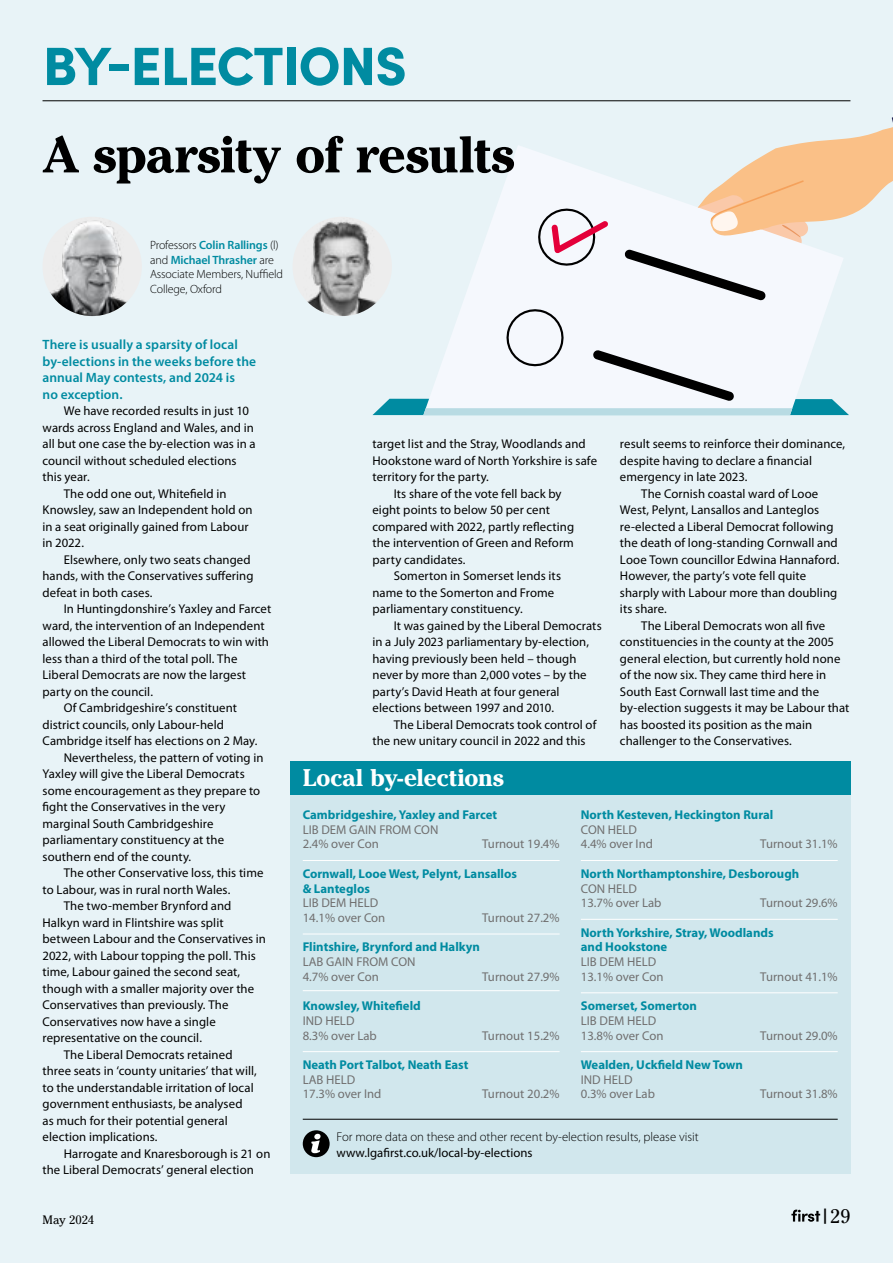
<style>
.page{position:relative;width:893px;height:1263px;background:#e8f3f7}
.page>*{position:absolute;margin:0;border:0;box-sizing:border-box;transform-origin:0 0}
.feature_standfirst_serif{font:900 54px "Sofia Pro";letter-spacing:-.02em;color:#008ba1}
.feature_standfirst_serif-2{font:700 51px "Cheltenham Std";color:#000}
.t1{font:700 24px "Cheltenham Std";color:#fff}
.t2{font:19.5px "Cheltenham Std";color:#000}
.body_copy{font:600 13.5px/16.5px "Myriad Pro";letter-spacing:.005em;color:#008ba1}
.body_copy-2{font:12.75px/16.5px "Myriad Pro";letter-spacing:.005em;color:#000}
.t3{font:12.75px "Myriad Pro";color:#706f6f}
.t4{font:700 12.75px/14.7px "Myriad Pro";color:#008ba1}
.comment_body_1st_paragraph{font:300 12.75px/16.5px "Myriad Pro";color:#000}
.feature_standfirst_serif-3{font:12.15px "Cheltenham Std";color:#000}
.author_byline{font:300 12px/14.4px "Myriad Pro";letter-spacing:-.01em;color:#000}
.s1{font-weight:600;color:#008ba1}
.s2{font-weight:400}
</style>
<div class="page">
<hr style="left:43px;top:101px;width:807px;height:1px;background:#000">
<div style="left:290px;top:762px;width:560px;height:412px;background:#d1e7ed"></div>
<div style="left:290px;top:762px;width:560px;height:33px;background:#008ba1"></div>
<hr style="left:303px;top:860px;width:257px;height:1px;background:#fff">
<hr style="left:303px;top:934px;width:257px;height:1px;background:#fff">
<hr style="left:303px;top:990px;width:257px;height:1px;background:#fff">
<hr style="left:303px;top:1051px;width:257px;height:1px;background:#fff">
<hr style="left:581px;top:860px;width:257px;height:1px;background:#fff">
<hr style="left:581px;top:919px;width:257px;height:1px;background:#fff">
<hr style="left:581px;top:992px;width:257px;height:1px;background:#fff">
<hr style="left:581px;top:1051px;width:257px;height:1px;background:#fff">
<svg style="left:791px;top:1209px;width:29px;height:13px"></svg>
<hr style="left:303px;top:1119px;width:535px;height:1px;background:#000">
<div style="left:303px;top:1130px;width:27px;height:27px;background:#000;border-radius:50%"></div>
<svg style="left:311px;top:1134px;width:10px;height:19px"></svg>
<img style="left:43px;top:217px;width:99px;height:99px;border-radius:50px">
<img style="left:293px;top:217px;width:99px;height:99px;border-radius:50px">
<svg style="left:372px;top:117px;width:521px;height:298px"></svg>
<p class="feature_standfirst_serif" style="left:43px;top:24px;width:366px">BY-ELECTIONS</p>
<p class="feature_standfirst_serif-2" style="left:43px;top:124px;width:473px">A sparsity of results</p>
<p class="author_byline" style="left:150px;top:238px;width:134px">Professors <span class="s1">Colin Rallings</span> (l) and <span class="s1">Michael Thrasher</span> are<br>Associate Members, Nuffield<br>College, Oxford</p>
<p class="body_copy" style="left:43px;top:336px;width:215px">There is usually a sparsity of local by-elections in the weeks before the annual May contests, and 2024 is<br>no exception.</p>
<p class="body_copy-2" style="left:43px;top:402px;width:215px;text-indent:21px">We have recorded results in just 10 wards across England and Wales, and in all but one case the by-election was in a council without scheduled elections this year.</p>
<p class="body_copy-2" style="left:43px;top:485px;width:212px;text-indent:21px">The odd one out, Whitefield in<br>Knowsley, saw an Independent hold on in a seat originally gained from Labour in 2022.</p>
<p class="body_copy-2" style="left:43px;top:551px;width:213px;text-indent:21px">Elsewhere, only two seats changed hands, with the Conservatives suffering defeat in both cases.</p>
<p class="body_copy-2" style="left:43px;top:600px;width:230px;text-indent:21px">In Huntingdonshire’s Yaxley and Farcet ward, the intervention of an Independent allowed the Liberal Democrats to win with less than a third of the total poll. The Liberal Democrats are now the largest party on the council.</p>
<p class="body_copy-2" style="left:43px;top:699px;width:216px;text-indent:21px">Of Cambridgeshire’s constituent district councils, only Labour-held<br>Cambridge itself has elections on 2 May.</p>
<p class="body_copy-2" style="left:43px;top:749px;width:222px;text-indent:21px">Nevertheless, the pattern of voting in Yaxley will give the Liberal Democrats some encouragement as they prepare to fight the Conservatives in the very marginal South Cambridgeshire parliamentary constituency at the southern end of the county.</p>
<p class="body_copy-2" style="left:43px;top:864px;width:222px;text-indent:21px">The other Conservative loss, this time to Labour, was in rural north Wales.</p>
<p class="body_copy-2" style="left:43px;top:897px;width:225px;text-indent:21px">The two-member Brynford and Halkyn ward in Flintshire was split between Labour and the Conservatives in 2022, with Labour topping the poll. This time, Labour gained the second seat, though with a smaller majority over the Conservatives than previously. The Conservatives now have a single representative on the council.</p>
<p class="body_copy-2" style="left:43px;top:1046px;width:216px;text-indent:21px">The Liberal Democrats retained three seats in ‘county unitaries’ that will, to the understandable irritation of local government enthusiasts, be analysed as much for their potential general election implications.</p>
<p class="body_copy-2" style="left:43px;top:1145px;width:229px;text-indent:21px">Harrogate and Knaresborough is 21 on the Liberal Democrats’ general election</p>
<p class="body_copy-2" style="left:372px;top:435px;width:226px">target list and the Stray, Woodlands and<br>Hookstone ward of North Yorkshire is safe territory for the party.</p>
<p class="body_copy-2" style="left:372px;top:485px;width:203px;text-indent:21px">Its share of the vote fell back by eight points to below 50 per cent compared with 2022, partly reflecting the intervention of Green and Reform party candidates.</p>
<p class="body_copy-2" style="left:372px;top:567px;width:190px;text-indent:21px">Somerton in Somerset lends its name to the Somerton and Frome parliamentary constituency.</p>
<p class="body_copy-2" style="left:372px;top:617px;width:231px;text-indent:21px">It was gained by the Liberal Democrats in a July 2023 parliamentary by-election, having previously been held – though never by more than 2,000 votes – by the party’s David Heath at four general elections between 1997 and 2010.</p>
<p class="body_copy-2" style="left:372px;top:716px;width:225px;text-indent:21px">The Liberal Democrats took control of the new unitary council in 2022 and this</p>
<p class="body_copy-2" style="left:620px;top:435px;width:227px">result seems to reinforce their dominance, despite having to declare a financial emergency in late 2023.</p>
<p class="body_copy-2" style="left:620px;top:485px;width:221px;text-indent:21px">The Cornish coastal ward of Looe West, Pelynt, Lansallos and Lanteglos re-elected a Liberal Democrat following the death of long-standing Cornwall and Looe Town councillor Edwina Hannaford.<br>However, the party’s vote fell quite sharply with Labour more than doubling its share.</p>
<p class="body_copy-2" style="left:620px;top:617px;width:231px;text-indent:21px">The Liberal Democrats won all five constituencies in the county at the 2005 general election, but currently hold none of the now six. They came third here in South East Cornwall last time and the by-election suggests it may be Labour that has boosted its position as the main challenger to the Conservatives.</p>
<p class="t1" style="left:303px;top:763px;width:202px">Local by-elections</p>
<p class="t4" style="left:303px;top:807px;width:196px">Cambridgeshire, Yaxley and Farcet</p>
<p class="t3" style="left:303px;top:822px;width:137px">LIB DEM GAIN FROM CON</p>
<p class="t3" style="left:303px;top:836px;width:78px">2.4% over Con</p>
<p class="t3" style="left:482px;top:836px;width:79px">Turnout 19.4%</p>
<p class="t4" style="left:303px;top:866px;width:216px">Cornwall, Looe West, Pelynt, Lansallos &amp; Lanteglos</p>
<p class="t3" style="left:303px;top:895px;width:77px">LIB DEM HELD</p>
<p class="t3" style="left:303px;top:910px;width:84px">14.1% over Con</p>
<p class="t3" style="left:482px;top:910px;width:79px">Turnout 27.2%</p>
<p class="t4" style="left:303px;top:939px;width:179px">Flintshire, Brynford and Halkyn</p>
<p class="t3" style="left:303px;top:954px;width:114px">LAB GAIN FROM CON</p>
<p class="t3" style="left:303px;top:969px;width:78px">4.7% over Con</p>
<p class="t3" style="left:482px;top:969px;width:79px">Turnout 27.9%</p>
<p class="t4" style="left:303px;top:998px;width:120px">Knowsley, Whitefield</p>
<p class="t3" style="left:303px;top:1013px;width:53px">IND HELD</p>
<p class="t3" style="left:303px;top:1027px;width:76px">8.3% over Lab</p>
<p class="t3" style="left:482px;top:1027px;width:79px">Turnout 15.2%</p>
<p class="t4" style="left:303px;top:1057px;width:167px">Neath Port Talbot, Neath East</p>
<p class="t3" style="left:303px;top:1071px;width:54px">LAB HELD</p>
<p class="t3" style="left:303px;top:1086px;width:80px">17.3% over Ind</p>
<p class="t3" style="left:482px;top:1086px;width:79px">Turnout 20.2%</p>
<p class="t4" style="left:581px;top:807px;width:194px">North Kesteven, Heckington Rural</p>
<p class="t3" style="left:581px;top:822px;width:58px">CON HELD</p>
<p class="t3" style="left:581px;top:836px;width:74px">4.4% over Ind</p>
<p class="t3" style="left:760px;top:836px;width:79px">Turnout 31.1%</p>
<p class="t4" style="left:581px;top:866px;width:220px">North Northamptonshire, Desborough</p>
<p class="t3" style="left:581px;top:880px;width:58px">CON HELD</p>
<p class="t3" style="left:581px;top:895px;width:82px">13.7% over Lab</p>
<p class="t3" style="left:760px;top:895px;width:79px">Turnout 29.6%</p>
<p class="t4" style="left:581px;top:925px;width:194px">North Yorkshire, Stray, Woodlands and Hookstone</p>
<p class="t3" style="left:581px;top:954px;width:77px">LIB DEM HELD</p>
<p class="t3" style="left:581px;top:969px;width:84px">13.1% over Con</p>
<p class="t3" style="left:760px;top:969px;width:79px">Turnout 41.1%</p>
<p class="t4" style="left:581px;top:998px;width:118px">Somerset, Somerton</p>
<p class="t3" style="left:581px;top:1013px;width:77px">LIB DEM HELD</p>
<p class="t3" style="left:581px;top:1027px;width:84px">13.8% over Con</p>
<p class="t3" style="left:760px;top:1027px;width:79px">Turnout 29.0%</p>
<p class="t4" style="left:581px;top:1057px;width:164px">Wealden, Uckfield New Town</p>
<p class="t3" style="left:581px;top:1071px;width:53px">IND HELD</p>
<p class="t3" style="left:581px;top:1086px;width:76px">0.3% over Lab</p>
<p class="t3" style="left:760px;top:1086px;width:79px">Turnout 31.8%</p>
<p class="comment_body_1st_paragraph" style="left:337px;top:1128px;width:364px">For more data on these and other recent by-election results, please visit <span class="s2">www.lgafirst.co.uk/local-by-elections</span></p>
<p class="feature_standfirst_serif-3" style="left:43px;top:1212px;width:53px">May 2024</p>
<p class="t2" style="left:823px;top:1205px;width:29px"><sup>|</sup>29</p>
</div>
